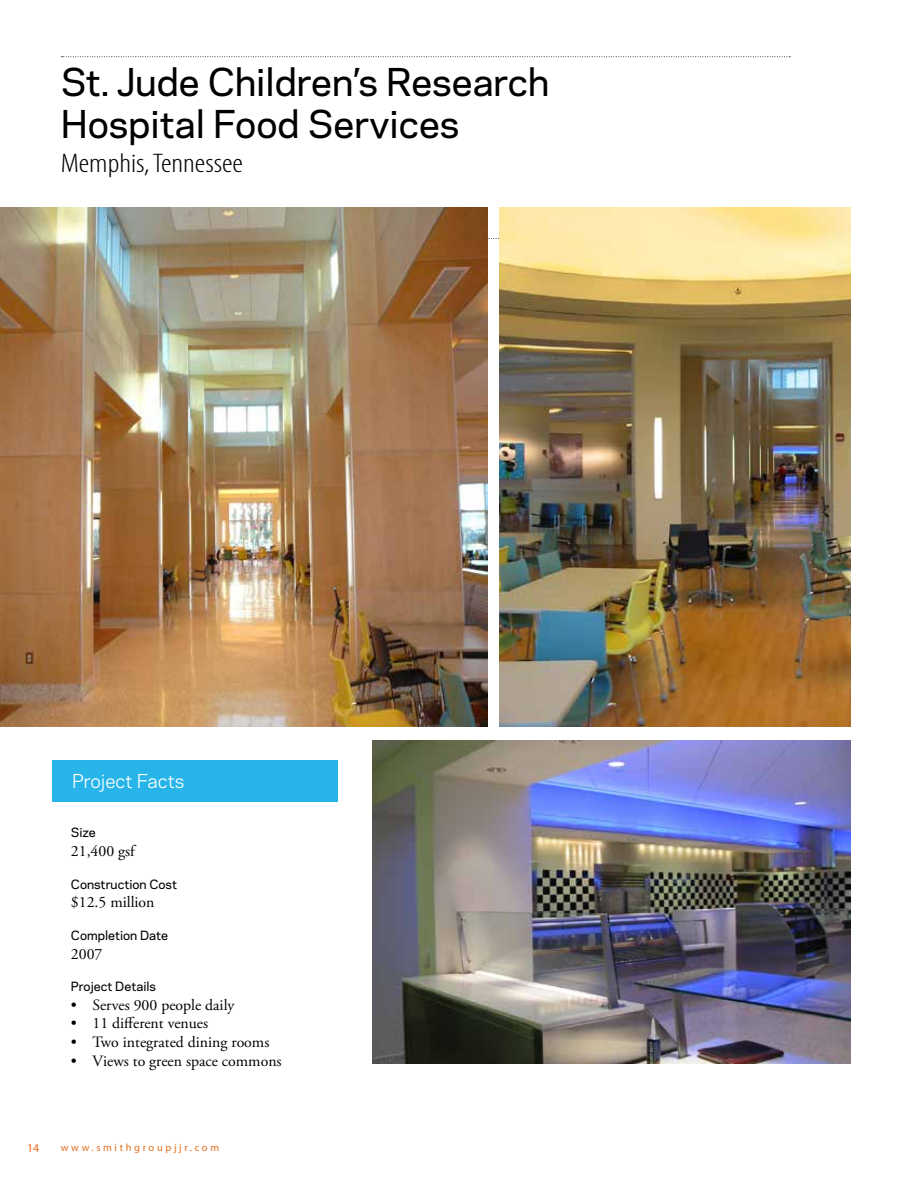
<style>
.page{position:relative;width:918px;height:1188px;background:#fff}
.page>*{position:absolute;margin:0;border:0;box-sizing:border-box;transform-origin:0 0}
.t1{font:500 36px/41.4px "Polaris";color:#000}
.t2{font:300 condensed 27px "Myriad Pro";color:#000;scale:1.17 1}
.t3{font:18px "Polaris";color:#fff}
.t4{font:15.75px "Adobe Garamond Pro";color:#000}
.t5{font:500 12px "Polaris";color:#000}
.t6{font:12px "Myriad Pro";color:#e36f1e}
.t7{font:10.5px "Myriad Pro";letter-spacing:.25em;color:#e36f1e}
</style>
<div class="page">
<svg style="left:61px;top:56px;width:729px;height:1px"></svg>
<div style="left:52px;top:760px;width:285px;height:41px;background:#27b5e9"></div>
<img style="left:500px;top:207px;width:350px;height:520px">
<img style="left:0;top:207px;width:488px;height:520px">
<img style="left:372px;top:740px;width:478px;height:324px">
<h1 class="t1" style="left:61px;top:60px;width:490px">St. Jude Children’s Research<br>Hospital Food Services</h1>
<h2 class="t2" style="left:61px;top:147px;width:157px">Memphis, Tennessee</h2>
<p class="t3" style="left:72px;top:768px;width:114px">Project Facts</p>
<p class="t5" style="left:71px;top:823px;width:26px">Size</p>
<p class="t4" style="left:71px;top:841px;width:65px">21,400 gsf</p>
<p class="t5" style="left:71px;top:875px;width:108px">Construction Cost</p>
<p class="t4" style="left:71px;top:893px;width:85px">$12.5 million</p>
<p class="t5" style="left:71px;top:927px;width:99px">Completion Date</p>
<p class="t4" style="left:71px;top:945px;width:33px">2007</p>
<p class="t5" style="left:71px;top:977px;width:87px">Project Details</p>
<p class="t4" style="left:71px;top:995px;width:165px">• Serves 900 people daily</p>
<p class="t4" style="left:71px;top:1014px;width:139px">• 11 different venues</p>
<p class="t4" style="left:71px;top:1033px;width:200px">• Two integrated dining rooms</p>
<p class="t4" style="left:71px;top:1051px;width:212px">• Views to green space commons</p>
<p class="t6" style="left:27px;top:1142px;width:14px">14</p>
<p class="t7" style="left:61px;top:1142px;width:160px">www.smithgroupjjr.com</p>
</div>
